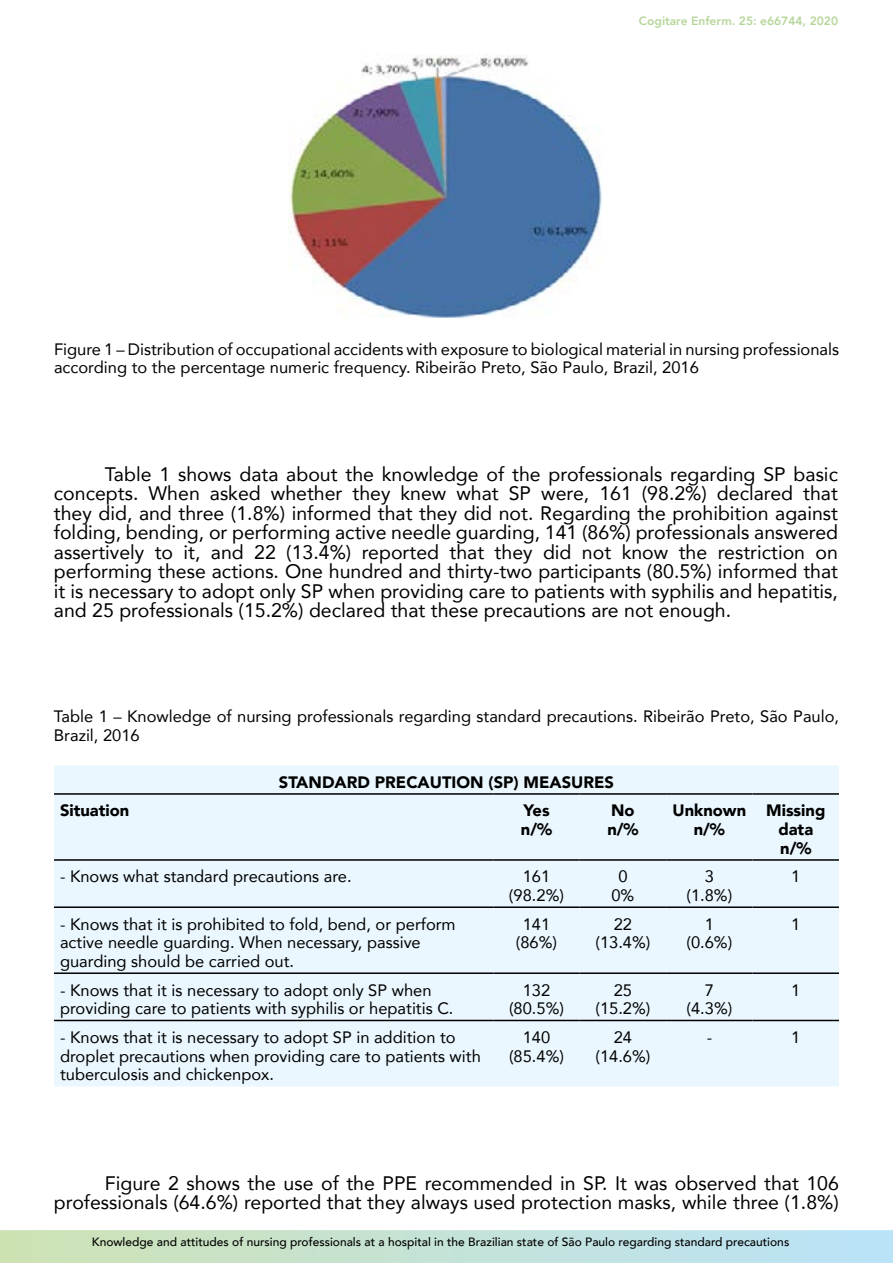
<style>
.page{position:relative;width:893px;height:1263px;background:#fff}
.page>*{position:absolute;margin:0;border:0;box-sizing:border-box;transform-origin:0 0}
.t1{font:19.5px/19.5px "Avenir";color:#000;text-align:justify}
.t2{font:16.5px/18.8px "Avenir";color:#000;text-align:center}
.t3{font:900 16.5px/18.8px "Avenir";color:#000}
.t4{font:500 12px "Avenir";color:#000}
.t5{font:800 12px "Avenir";color:#b7d69b}
</style>
<div class="page">
<svg style="left:0;top:1230px;width:893px;height:33px;background:#c4e2d6"></svg>
<img style="left:288px;top:54px;width:314px;height:263px">
<div style="left:54px;top:765px;width:785px;height:321px;background:#eaf7fe"></div>
<hr style="left:54px;top:793px;width:439px;height:2px;background:#000">
<hr style="left:493px;top:793px;width:87px;height:2px;background:#000">
<hr style="left:580px;top:793px;width:86px;height:2px;background:#000">
<hr style="left:666px;top:793px;width:86px;height:2px;background:#000">
<hr style="left:752px;top:793px;width:87px;height:2px;background:#000">
<hr style="left:54px;top:859px;width:439px;height:2px;background:#000">
<hr style="left:493px;top:859px;width:87px;height:2px;background:#000">
<hr style="left:580px;top:859px;width:86px;height:2px;background:#000">
<hr style="left:666px;top:859px;width:86px;height:2px;background:#000">
<hr style="left:752px;top:859px;width:87px;height:2px;background:#000">
<hr style="left:54px;top:906px;width:439px;height:2px;background:#000">
<hr style="left:493px;top:906px;width:87px;height:2px;background:#000">
<hr style="left:580px;top:906px;width:86px;height:2px;background:#000">
<hr style="left:666px;top:906px;width:86px;height:2px;background:#000">
<hr style="left:752px;top:906px;width:87px;height:2px;background:#000">
<hr style="left:54px;top:972px;width:439px;height:2px;background:#000">
<hr style="left:493px;top:972px;width:87px;height:2px;background:#000">
<hr style="left:580px;top:972px;width:86px;height:2px;background:#000">
<hr style="left:666px;top:972px;width:86px;height:2px;background:#000">
<hr style="left:752px;top:972px;width:87px;height:2px;background:#000">
<hr style="left:54px;top:1020px;width:439px;height:1px;background:#000">
<hr style="left:493px;top:1020px;width:87px;height:1px;background:#000">
<hr style="left:580px;top:1020px;width:86px;height:1px;background:#000">
<hr style="left:666px;top:1020px;width:86px;height:1px;background:#000">
<hr style="left:752px;top:1020px;width:87px;height:1px;background:#000">
<p class="t5" style="left:639px;top:12px;width:201px">Cogitare Enferm. 25: e66744, 2020</p>
<p class="t2" style="left:54px;top:339px;width:787px;text-align:left">Figure 1 – Distribution of occupational accidents with exposure to biological material in nursing professionals according to the percentage numeric frequency. Ribeirão Preto, São Paulo, Brazil, 2016</p>
<p class="t1" style="left:54px;top:464px;width:786px;text-indent:51px">Table 1 shows data about the knowledge of the professionals regarding SP basic concepts. When asked whether they knew what SP were, 161 (98.2%) declared that they did, and three (1.8%) informed that they did not. Regarding the prohibition against folding, bending, or performing active needle guarding, 141 (86%) professionals answered assertively to it, and 22 (13.4%) reported that they did not know the restriction on performing these actions. One hundred and thirty-two participants (80.5%) informed that it is necessary to adopt only SP when providing care to patients with syphilis and hepatitis, and 25 professionals (15.2%) declared that these precautions are not enough.</p>
<p class="t2" style="left:54px;top:707px;width:787px;text-align:left">Table 1 – Knowledge of nursing professionals regarding standard precautions. Ribeirão Preto, São Paulo,<br>Brazil, 2016</p>
<p class="t3" style="left:279px;top:772px;width:337px">STANDARD PRECAUTION (SP) MEASURES</p>
<p class="t3" style="left:60px;top:801px;width:71px">Situation</p>
<p class="t3" style="left:521px;top:801px;width:33px">Yes n/%</p>
<p class="t3" style="left:607px;top:801px;width:33px">No n/%</p>
<p class="t3" style="left:672px;top:801px;width:75px;text-align:center">Unknown n/%</p>
<p class="t3" style="left:766px;top:801px;width:61px;text-align:center">Missing data n/%</p>
<p class="t2" style="left:60px;top:867px;width:293px">- Knows what standard precautions are.</p>
<p class="t2" style="left:509px;top:867px;width:57px">161 (98.2%)</p>
<p class="t2" style="left:611px;top:867px;width:24px">0<br>0%</p>
<p class="t2" style="left:686px;top:867px;width:47px">3 (1.8%)</p>
<p class="t2" style="left:791px;top:867px;width:11px">1</p>
<p class="t2" style="left:60px;top:914px;width:397px;text-align:left">- Knows that it is prohibited to fold, bend, or perform active needle guarding. When necessary, passive guarding should be carried out.</p>
<p class="t2" style="left:516px;top:914px;width:43px">141 (86%)</p>
<p class="t2" style="left:595px;top:914px;width:57px">22 (13.4%)</p>
<p class="t2" style="left:686px;top:914px;width:47px">1 (0.6%)</p>
<p class="t2" style="left:791px;top:914px;width:11px">1</p>
<p class="t2" style="left:60px;top:980px;width:395px;text-align:left">- Knows that it is necessary to adopt only SP when providing care to patients with syphilis or hepatitis C.</p>
<p class="t2" style="left:509px;top:980px;width:57px">132 (80.5%)</p>
<p class="t2" style="left:595px;top:980px;width:57px">25 (15.2%)</p>
<p class="t2" style="left:686px;top:980px;width:47px">7 (4.3%)</p>
<p class="t2" style="left:791px;top:980px;width:11px">1</p>
<p class="t2" style="left:60px;top:1027px;width:422px;text-align:left">- Knows that it is necessary to adopt SP in addition to droplet precautions when providing care to patients with tuberculosis and chickenpox.</p>
<p class="t2" style="left:509px;top:1027px;width:57px">140 (85.4%)</p>
<p class="t2" style="left:595px;top:1027px;width:57px">24 (14.6%)</p>
<p class="t2" style="left:707px;top:1027px;width:7px">-</p>
<p class="t2" style="left:791px;top:1027px;width:11px">1</p>
<p class="t1" style="left:54px;top:1172px;width:786px;text-align:right">Figure 2 shows the use of the PPE recommended in SP. It was observed that 106 professionals (64.6%) reported that they always used protection masks, while three (1.8%)</p>
<p class="t4" style="left:92px;top:1232px;width:699px">Knowledge and attitudes of nursing professionals at a hospital in the Brazilian state of São Paulo regarding standard precautions</p>
</div>
